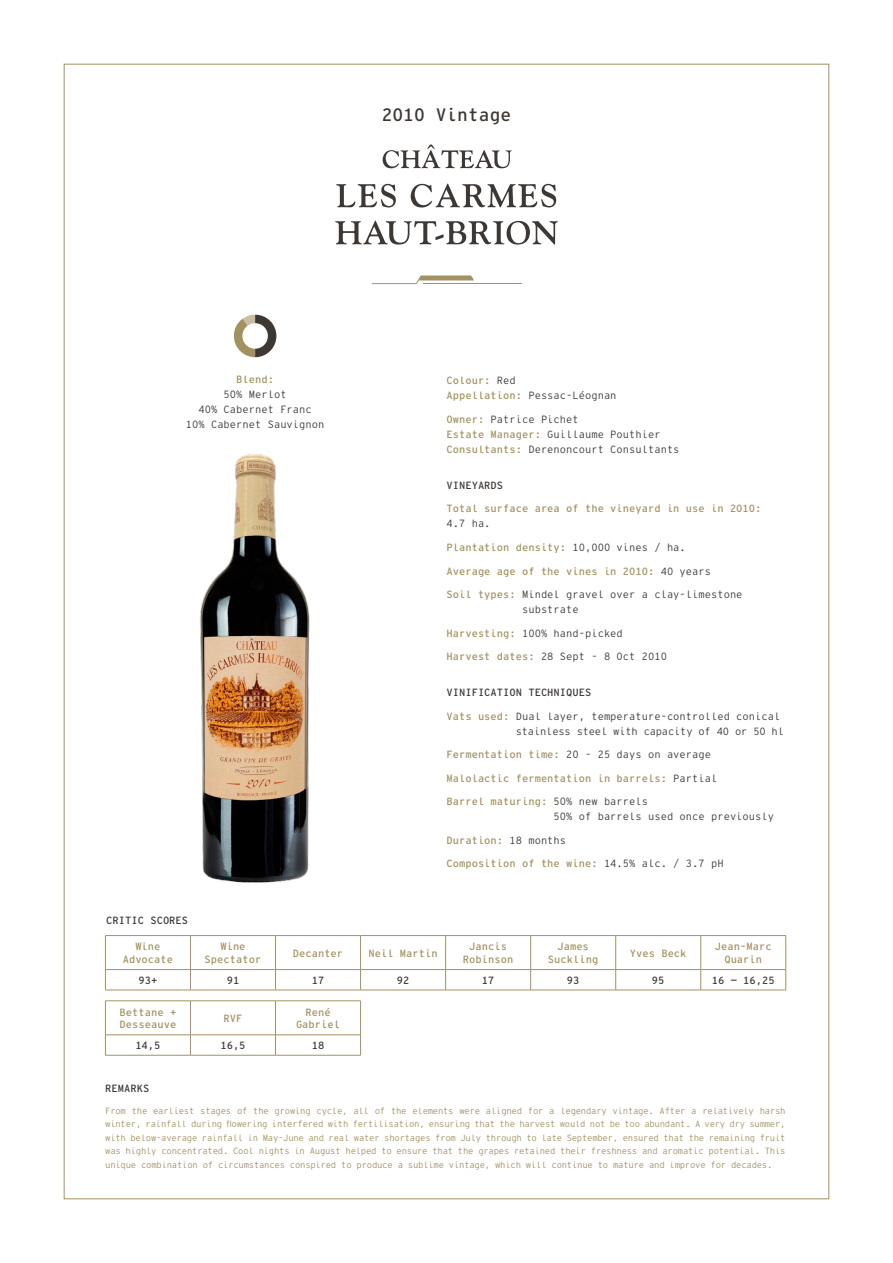
<style>
.page{position:relative;width:893px;height:1263px;background:#fff}
.page>*{position:absolute;margin:0;border:0;box-sizing:border-box;transform-origin:0 0}
.t1{font:18px "Interstate Mono";color:#3e3835}
.t2{font:300 10.5px/15px "Interstate Mono";color:#3e3835}
.t3{font:10.5px/12.6px "Interstate Mono";color:#a29161;text-align:center}
.t4{font:10.5px "Interstate Mono";color:#3e3835}
.t5{font:300 9px/13.5px "Interstate Mono";letter-spacing:-.03em;color:#a29161;text-align:justify}
.s1{font-weight:400;color:#a29161}
.s2{font-weight:300;color:#3e3835}
</style>
<div class="page">
<svg style="left:234px;top:315px;width:42px;height:42px"></svg>
<div style="left:242px;top:323px;width:26px;height:26px;background:#fff;border-radius:50%"></div>
<img style="left:200px;top:454px;width:110px;height:429px">
<svg style="left:372px;top:276px;width:102px;height:8px"></svg>
<hr style="left:423px;top:283px;width:98px;height:1px;background:#a29161">
<svg style="left:336px;top:184px;width:60px;height:23px"></svg>
<svg style="left:411px;top:184px;width:145px;height:23px"></svg>
<svg style="left:335px;top:221px;width:223px;height:24px"></svg>
<svg style="left:383px;top:145px;width:129px;height:23px"></svg>
<hr style="left:105px;top:936px;width:1px;height:33px;background:#a29161">
<svg style="left:105px;top:970px;width:1px;height:20px"></svg>
<hr style="left:105px;top:935px;width:85px;height:1px;background:#a29161">
<hr style="left:105px;top:969px;width:85px;height:1px;background:#a29161">
<hr style="left:105px;top:990px;width:85px;height:1px;background:#a29161">
<hr style="left:190px;top:936px;width:1px;height:33px;background:#a29161">
<svg style="left:190px;top:970px;width:1px;height:20px"></svg>
<hr style="left:190px;top:935px;width:86px;height:1px;background:#a29161">
<hr style="left:190px;top:969px;width:86px;height:1px;background:#a29161">
<hr style="left:190px;top:990px;width:86px;height:1px;background:#a29161">
<hr style="left:275px;top:936px;width:1px;height:33px;background:#a29161">
<svg style="left:275px;top:970px;width:1px;height:20px"></svg>
<hr style="left:276px;top:935px;width:85px;height:1px;background:#a29161">
<hr style="left:361px;top:935px;width:85px;height:1px;background:#a29161">
<hr style="left:446px;top:935px;width:85px;height:1px;background:#a29161">
<hr style="left:531px;top:935px;width:85px;height:1px;background:#a29161">
<hr style="left:276px;top:969px;width:85px;height:1px;background:#a29161">
<hr style="left:361px;top:969px;width:85px;height:1px;background:#a29161">
<hr style="left:446px;top:969px;width:85px;height:1px;background:#a29161">
<hr style="left:531px;top:969px;width:85px;height:1px;background:#a29161">
<hr style="left:276px;top:990px;width:85px;height:1px;background:#a29161">
<hr style="left:361px;top:990px;width:85px;height:1px;background:#a29161">
<hr style="left:446px;top:990px;width:85px;height:1px;background:#a29161">
<hr style="left:531px;top:990px;width:85px;height:1px;background:#a29161">
<hr style="left:360px;top:936px;width:1px;height:33px;background:#a29161">
<hr style="left:445px;top:936px;width:1px;height:33px;background:#a29161">
<hr style="left:530px;top:936px;width:1px;height:33px;background:#a29161">
<hr style="left:615px;top:936px;width:1px;height:33px;background:#a29161">
<svg style="left:360px;top:970px;width:1px;height:20px"></svg>
<svg style="left:445px;top:970px;width:1px;height:20px"></svg>
<svg style="left:530px;top:970px;width:1px;height:20px"></svg>
<svg style="left:615px;top:970px;width:1px;height:20px"></svg>
<hr style="left:616px;top:935px;width:85px;height:1px;background:#a29161">
<hr style="left:701px;top:935px;width:85px;height:1px;background:#a29161">
<hr style="left:700px;top:936px;width:1px;height:33px;background:#a29161">
<svg style="left:700px;top:970px;width:1px;height:20px"></svg>
<hr style="left:616px;top:969px;width:85px;height:1px;background:#a29161">
<hr style="left:701px;top:969px;width:85px;height:1px;background:#a29161">
<hr style="left:616px;top:990px;width:85px;height:1px;background:#a29161">
<hr style="left:701px;top:990px;width:85px;height:1px;background:#a29161">
<hr style="left:785px;top:936px;width:1px;height:33px;background:#a29161">
<svg style="left:785px;top:970px;width:1px;height:20px"></svg>
<hr style="left:105px;top:1001px;width:1px;height:34px;background:#a29161">
<svg style="left:105px;top:1035px;width:1px;height:20px"></svg>
<hr style="left:105px;top:1000px;width:85px;height:1px;background:#a29161">
<hr style="left:105px;top:1034px;width:85px;height:1px;background:#a29161">
<hr style="left:105px;top:1055px;width:85px;height:1px;background:#a29161">
<hr style="left:190px;top:1001px;width:1px;height:34px;background:#a29161">
<svg style="left:190px;top:1035px;width:1px;height:20px"></svg>
<hr style="left:190px;top:1000px;width:86px;height:1px;background:#a29161">
<hr style="left:190px;top:1034px;width:86px;height:1px;background:#a29161">
<hr style="left:190px;top:1055px;width:86px;height:1px;background:#a29161">
<hr style="left:275px;top:1001px;width:1px;height:34px;background:#a29161">
<svg style="left:275px;top:1035px;width:1px;height:20px"></svg>
<hr style="left:276px;top:1000px;width:85px;height:1px;background:#a29161">
<hr style="left:360px;top:1001px;width:1px;height:34px;background:#a29161">
<svg style="left:360px;top:1035px;width:1px;height:20px"></svg>
<hr style="left:276px;top:1034px;width:85px;height:1px;background:#a29161">
<hr style="left:276px;top:1055px;width:85px;height:1px;background:#a29161">
<p class="t1" style="left:382px;top:103px;width:131px">2010 Vintage</p>
<p class="t2" style="left:186px;top:371px;width:140px;text-align:center"><span class="s1">Blend:<br></span>50% Merlot<br>40% Cabernet Franc<br>10% Cabernet Sauvignon</p>
<p class="t3" style="left:446px;top:373px;width:172px;line-height:15px;text-align:left">Colour: <span class="s2">Red<br></span>Appellation: <span class="s2">Pessac-Léognan</span></p>
<p class="t2" style="left:446px;top:411px;width:235px"><span class="s1">Owner:</span> Patrice Pichet<br><span class="s1">Estate Manager:</span> Guillaume Pouthier<br><span class="s1">Consultants:</span> Derenoncourt Consultants</p>
<p class="t4" style="left:446px;top:479px;width:58px">VINEYARDS</p>
<p class="t3" style="left:446px;top:501px;width:317px;line-height:15px;text-align:left">Total surface area of the vineyard in use in 2010:<br><span class="s2">4.7 ha.</span></p>
<p class="t3" style="left:446px;top:541px;width:241px">Plantation density: <span class="s2">10,000 vines / ha.</span></p>
<p class="t3" style="left:446px;top:564px;width:266px">Average age of the vines in 2010: <span class="s2">40 years</span></p>
<p class="t2" style="left:522px;top:587px;width:222px;text-indent:-76px"><span class="s1">Soil types:</span> Mindel gravel over a clay-limestone substrate</p>
<p class="t2" style="left:446px;top:625px;width:178px"><span class="s1">Harvesting:</span> 100% hand-picked</p>
<p class="t2" style="left:446px;top:649px;width:222px"><span class="s1">Harvest dates:</span> 28 Sept - 8 Oct 2010</p>
<p class="t4" style="left:446px;top:686px;width:146px">VINIFICATION TECHNIQUES</p>
<p class="t2" style="left:516px;top:708px;width:270px;text-indent:-69px"><span class="s1">Vats used:</span> Dual layer, temperature-controlled conical stainless steel with capacity of 40 or 50 hl</p>
<p class="t2" style="left:446px;top:747px;width:266px"><span class="s1">Fermentation time:</span> 20 - 25 days on average</p>
<p class="t3" style="left:446px;top:772px;width:272px">Malolactic fermentation in barrels: <span class="s2">Partial</span></p>
<p class="t2" style="left:554px;top:794px;width:222px;text-indent:-107px"><span class="s1">Barrel maturing:</span> 50% new barrels<br>50% of barrels used once previously</p>
<p class="t3" style="left:446px;top:834px;width:121px">Duration: <span class="s2">18 months</span></p>
<p class="t3" style="left:446px;top:857px;width:279px">Composition of the wine: <span class="s2">14.5% alc. / 3.7 pH</span></p>
<p class="t4" style="left:106px;top:913px;width:83px">CRITIC SCORES</p>
<p class="t3" style="left:123px;top:940px;width:52px">Wine<br>Advocate</p>
<p class="t3" style="left:205px;top:940px;width:58px">Wine<br>Spectator</p>
<p class="t3" style="left:293px;top:947px;width:52px">Decanter</p>
<p class="t3" style="left:368px;top:947px;width:71px">Neil Martin</p>
<p class="t3" style="left:463px;top:940px;width:52px">Jancis<br>Robinson</p>
<p class="t3" style="left:548px;top:940px;width:52px">James<br>Suckling</p>
<p class="t3" style="left:630px;top:947px;width:58px">Yves Beck</p>
<p class="t3" style="left:715px;top:940px;width:58px">Jean-Marc<br>Quarin</p>
<p class="t4" style="left:138px;top:974px;width:20px">93+</p>
<p class="t4" style="left:227px;top:974px;width:14px">91</p>
<p class="t4" style="left:312px;top:974px;width:14px">17</p>
<p class="t4" style="left:397px;top:974px;width:14px">92</p>
<p class="t4" style="left:482px;top:974px;width:14px">17</p>
<p class="t4" style="left:567px;top:974px;width:14px">93</p>
<p class="t4" style="left:652px;top:974px;width:14px">95</p>
<p class="t4" style="left:712px;top:974px;width:65px">16 — 16,25</p>
<p class="t3" style="left:120px;top:1006px;width:58px;text-align:left">Bettane +<br>Desseauve</p>
<p class="t3" style="left:224px;top:1012px;width:20px">RVF</p>
<p class="t3" style="left:296px;top:1006px;width:46px">René<br>Gabriel</p>
<p class="t4" style="left:135px;top:1039px;width:27px">14,5</p>
<p class="t4" style="left:220px;top:1039px;width:27px">16,5</p>
<p class="t4" style="left:312px;top:1039px;width:14px">18</p>
<p class="t4" style="left:105px;top:1082px;width:46px">REMARKS</p>
<p class="t5" style="left:105px;top:1104px;width:682px">From the earliest stages of the growing cycle, all of the elements were aligned for a legendary vintage. After a relatively harsh winter, rainfall during flowering interfered with fertilisation, ensuring that the harvest would not be too abundant. A very dry summer, with below-average rainfall in May-June and real water shortages from July through to late September, ensured that the remaining fruit was highly concentrated. Cool nights in August helped to ensure that the grapes retained their freshness and aromatic potential. This unique combination of circumstances conspired to produce a sublime vintage, which will continue to mature and improve for decades.</p>
</div>
